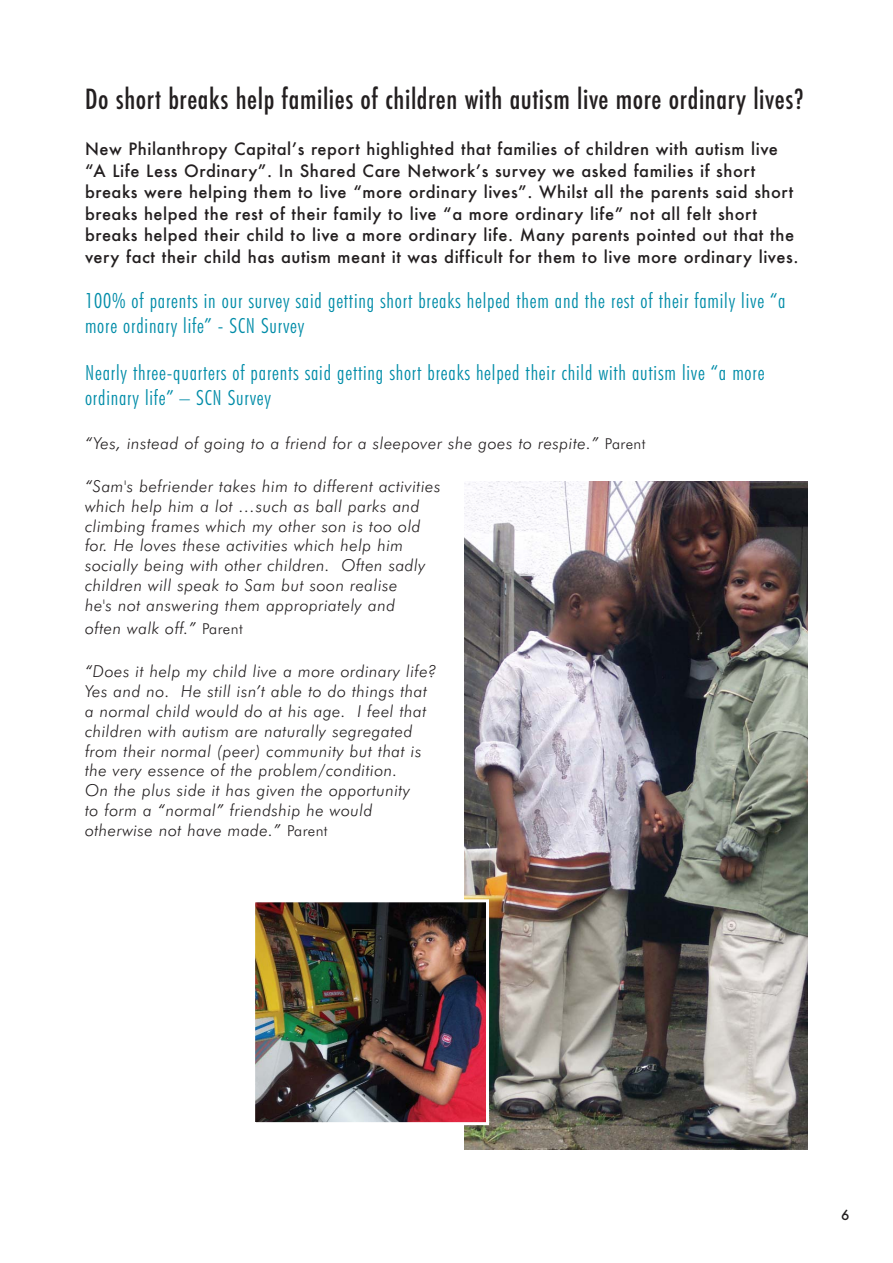
<style>
.page{position:relative;width:893px;height:1263px;background:#fff}
.page>*{position:absolute;margin:0;border:0;box-sizing:border-box;transform-origin:0 0}
.t1{font:500 condensed 27px "Futura";letter-spacing:.02em;color:#231f20}
.t2{font:300 condensed 21px/25.2px "Futura BT";letter-spacing:.04em;color:#008ca8}
.t3{font:italic 300 16.5px/20px "Futura BT";letter-spacing:.03em;color:#231f20}
.t4{font:500 16.5px/21.5px "Futura";letter-spacing:.03em;color:#231f20}
.t5{font:500 13.5px "Futura";color:#231f20}
.s1{font-style:normal;font-size:15px}
</style>
<div class="page">
<img style="left:464px;top:482px;width:344px;height:667px">
<img style="left:256px;top:903px;width:229px;height:218px">
<div style="left:252px;top:899px;width:237px;height:226px;border:3px solid #fff"></div>
<h1 class="t1" style="left:85px;top:86px;width:720px">Do short breaks help families of children with autism live more ordinary lives?</h1>
<p class="t4" style="left:85px;top:140px;width:715px">New Philanthropy Capital’s report highlighted that families of children with autism live “A Life Less Ordinary”. In Shared Care Network’s survey we asked families if short breaks were helping them to live “more ordinary lives”. Whilst all the parents said short breaks helped the rest of their family to live “a more ordinary life” not all felt short breaks helped their child to live a more ordinary life. Many parents pointed out that the very fact their child has autism meant it was difficult for them to live more ordinary lives.</p>
<p class="t2" style="left:85px;top:290px;width:702px">100% of parents in our survey said getting short breaks helped them and the rest of their family live “a more ordinary life” - SCN Survey</p>
<p class="t2" style="left:85px;top:362px;width:681px">Nearly three-quarters of parents said getting short breaks helped their child with autism live “a more ordinary life” – SCN Survey</p>
<p class="t3" style="left:85px;top:435px;width:562px">“Yes, instead of going to a friend for a sleepover she goes to respite.” <span class="s1">Parent</span></p>
<p class="t3" style="left:85px;top:478px;width:357px">“Sam's befriender takes him to different activities which help him a lot …such as ball parks and climbing frames which my other son is too old for. He loves these activities which help him socially being with other children. Often sadly children will speak to Sam but soon realise<br>he's not answering them appropriately and</p>
<p class="t3" style="left:85px;top:620px;width:159px">often walk off.” <span class="s1">Parent</span></p>
<p class="t3" style="left:85px;top:663px;width:353px">“Does it help my child live a more ordinary life?<br>Yes and no. He still isn’t able to do things that a normal child would do at his age. I feel that children with autism are naturally segregated from their normal (peer) community but that is the very essence of the problem/condition.<br>On the plus side it has given the opportunity<br>to form a “normal” friendship he would otherwise not have made.” <span class="s1">Parent</span></p>
<p class="t5" style="left:841px;top:1209px;width:10px">6</p>
</div>
